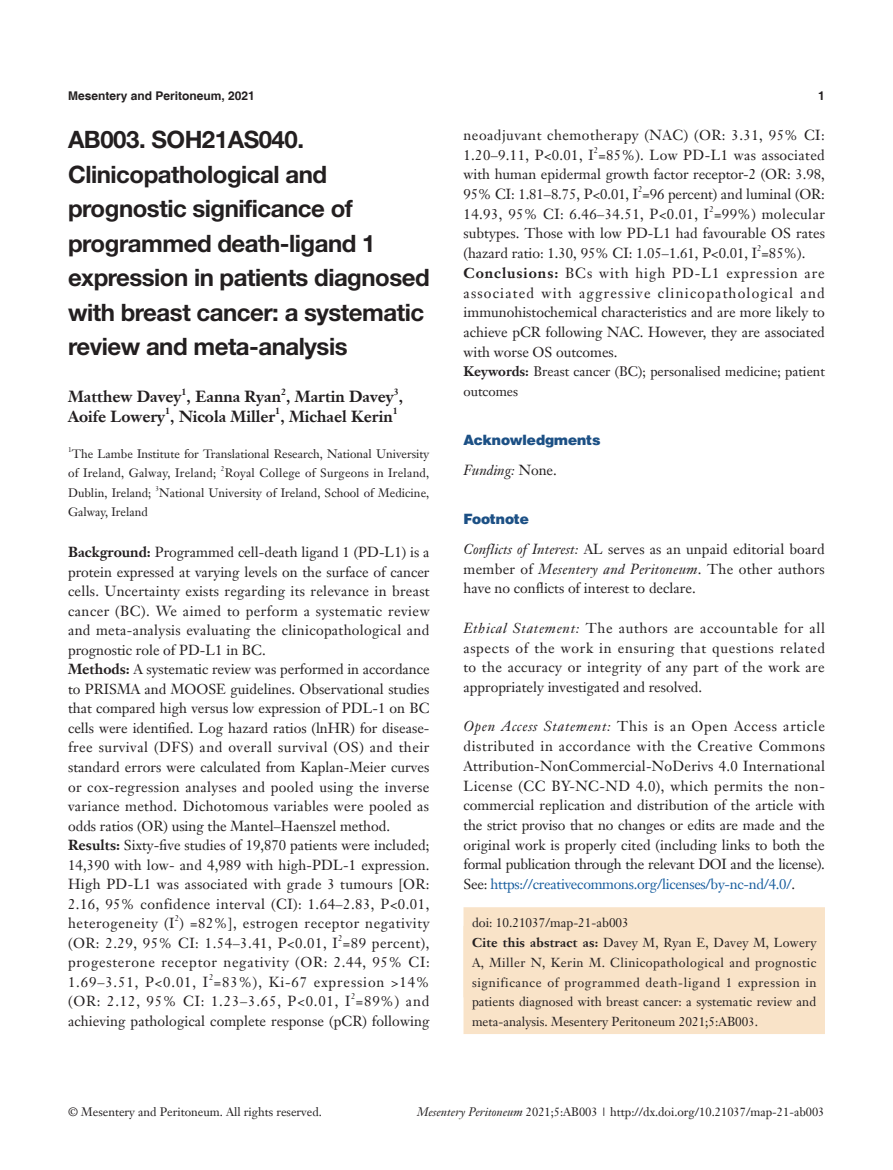
<style>
.page{position:relative;width:893px;height:1170px;background:#fff}
.page>*{position:absolute;margin:0;border:0;box-sizing:border-box;transform-origin:0 0}
.t1{font:700 24px/34.5px "Helvetica Neue LT Pro";letter-spacing:-.02em;color:#231f20}
.t2{font:700 15.75px "Janson Text LT";color:#231f20}
.t3{font:14.25px/19.5px "Janson Text LT";letter-spacing:.005em;color:#231f20;text-align:justify}
.t4{font:14.25px/19.6px "Janson Text LT";letter-spacing:.035em;color:#231f20}
.t5{font:14.25px/19.5px "Janson Text LT";letter-spacing:.05em;color:#231f20}
.t6{font:14.25px "Janson Text LT";letter-spacing:.03em;color:#231f20}
.t7{font:14.25px "Janson Text LT";letter-spacing:.06em;color:#231f20}
.t8{font:900 14.25px "Helvetica";color:#1c5085}
.t9{font:italic 14.25px "Janson Text LT";color:#231f20}
.t10{font:13.5px/19.6px "Janson Text LT";color:#231f20}
.t11{font:12.75px/19.6px "Janson Text LT";letter-spacing:.015em;color:#231f20}
.t12{font:12px/19.5px "Janson Text LT";color:#231f20}
.t13{font:12px "Janson Text LT";letter-spacing:.02em;color:#231f20}
.t14{font:700 12px "Helvetica";color:#231f20}
.t15{font:700 9.15px "Janson Text LT";color:#231f20}
.t16{font:8.25px "Janson Text LT";color:#231f20}
.t17{font:7.05px "Janson Text LT";color:#231f20}
.s1{font-weight:700}
.s2{font-style:normal}
.s3{font-style:italic}
.s4{color:#175d9e}
.s5{font-size:12px}
</style>
<div class="page">
<div style="left:463px;top:907px;width:362px;height:90px;background:#f9e3c8"></div>
<div style="left:463px;top:925px;width:362px;height:108px;background:#f9e3c8"></div>
<p class="t14" style="left:68px;top:88px;width:188px">Mesentery and Peritoneum, 2021</p>
<p class="t14" style="left:818px;top:88px;width:8px">1</p>
<h1 class="t1" style="left:68px;top:122px;width:363px">AB003. SOH21AS040.<br>Clinicopathological and prognostic significance of programmed death-ligand 1 expression in patients diagnosed with breast cancer: a systematic review and meta-analysis</h1>
<p class="t2" style="left:68px;top:386px;width:337px">Matthew Davey , Eanna Ryan , Martin Davey ,</p>
<p class="t15" style="left:181px;top:385px;width:7px">1</p>
<p class="t15" style="left:281px;top:385px;width:7px">2</p>
<p class="t15" style="left:394px;top:385px;width:7px">3</p>
<p class="t2" style="left:68px;top:406px;width:326px">Aoife Lowery , Nicola Miller , Michael Kerin</p>
<p class="t15" style="left:165px;top:405px;width:7px">1</p>
<p class="t15" style="left:275px;top:405px;width:7px">1</p>
<p class="t15" style="left:393px;top:405px;width:7px">1</p>
<p class="t17" style="left:68px;top:445px;width:5px">1</p>
<p class="t12" style="left:68px;top:443px;width:363px;text-indent:4px">The Lambe Institute for Translational Research, National University of Ireland, Galway, Ireland;</p>
<p class="t17" style="left:221px;top:464px;width:5px">2</p>
<p class="t13" style="left:225px;top:465px;width:206px">Royal College of Surgeons in Ireland,</p>
<p class="t12" style="left:68px;top:482px;width:85px">Dublin, Ireland;</p>
<p class="t17" style="left:156px;top:484px;width:5px">3</p>
<p class="t12" style="left:159px;top:482px;width:272px">National University of Ireland, School of Medicine,</p>
<p class="t12" style="left:68px;top:502px;width:81px">Galway, Ireland</p>
<p class="t3" style="left:68px;top:542px;width:363px;text-align:left"><span class="s1">Background:</span> Programmed cell-death ligand 1 (PD-L1) is a protein expressed at varying levels on the surface of cancer cells. Uncertainty exists regarding its relevance in breast cancer (BC). We aimed to perform a systematic review and meta-analysis evaluating the clinicopathological and prognostic role of PD-L1 in BC.<br><span class="s1">Methods:</span> A systematic review was performed in accordance to PRISMA and MOOSE guidelines. Observational studies that compared high versus low expression of PDL-1 on BC cells were identified. Log hazard ratios (lnHR) for disease&shy;free survival (DFS) and overall survival (OS) and their standard errors were calculated from Kaplan-Meier curves or cox-regression analyses and pooled using the inverse variance method. Dichotomous variables were pooled as odds ratios (OR) using the Mantel–Haenszel method.<br><span class="s1">Results:</span> Sixty-five studies of 19,870 patients were included; 14,390 with low- and 4,989 with high-PDL-1 expression.<br>High PD-L1 was associated with grade 3 tumours [OR:<br>2.16, 95% confidence interval (CI): 1.64–2.83, P&lt;0.01, heterogeneity (I ) =82%], estrogen receptor negativity</p>
<p class="t16" style="left:175px;top:913px;width:6px">2</p>
<p class="t4" style="left:68px;top:932px;width:363px">(OR: 2.29, 95% CI: 1.54–3.41, P&lt;0.01, I =89 percent),</p>
<p class="t16" style="left:338px;top:932px;width:6px">2</p>
<p class="t5" style="left:68px;top:952px;width:363px">progesterone receptor negativity (OR: 2.44, 95% CI:<br>1.69–3.51, P&lt;0.01, I =83%), Ki-67 expression &gt;14%</p>
<p class="t16" style="left:209px;top:971px;width:6px">2</p>
<p class="t7" style="left:68px;top:992px;width:363px">(OR: 2.12, 95% CI: 1.23–3.65, P&lt;0.01, I =89%) and</p>
<p class="t16" style="left:351px;top:991px;width:6px">2</p>
<p class="t3" style="left:68px;top:1010px;width:363px">achieving pathological complete response (pCR) following</p>
<p class="t4" style="left:463px;top:125px;width:363px">neoadjuvant chemotherapy (NAC) (OR: 3.31, 95% CI:<br>1.20–9.11, P&lt;0.01, I =85%). Low PD-L1 was associated</p>
<p class="t16" style="left:594px;top:145px;width:6px">2</p>
<p class="t3" style="left:463px;top:164px;width:363px">with human epidermal growth factor receptor-2 (OR: 3.98,<br>95% CI: 1.81–8.75, P&lt;0.01, I =96 percent) and luminal (OR:</p>
<p class="t16" style="left:638px;top:184px;width:6px">2</p>
<p class="t6" style="left:463px;top:205px;width:363px">14.93, 95% CI: 6.46–34.51, P&lt;0.01, I =99%) molecular</p>
<p class="t16" style="left:709px;top:204px;width:6px">2</p>
<p class="t3" style="left:463px;top:223px;width:363px">subtypes. Those with low PD-L1 had favourable OS rates (hazard ratio: 1.30, 95% CI: 1.05–1.61, P&lt;0.01, I =85%).</p>
<p class="t16" style="left:757px;top:243px;width:6px">2</p>
<p class="t3" style="left:463px;top:263px;width:363px"><span class="s1">Conclusions:</span> BCs with high PD-L1 expression are associated with aggressive clinicopathological and immunohistochemical characteristics and are more likely to achieve pCR following NAC. However, they are associated with worse OS outcomes.</p>
<p class="t10" style="left:463px;top:361px;width:363px"><span class="s1">Keywords:</span> Breast cancer (BC); personalised medicine; patient outcomes</p>
<p class="t8" style="left:463px;top:431px;width:139px">Acknowledgments</p>
<p class="t9" style="left:463px;top:461px;width:95px">Funding: <span class="s2">None.</span></p>
<p class="t8" style="left:463px;top:510px;width:67px">Footnote</p>
<p class="t3" style="left:463px;top:539px;width:363px"><span class="s3">Conflicts of Interest:</span> AL serves as an unpaid editorial board member of <span class="s3">Mesentery and Peritoneum</span>. The other authors have no conflicts of interest to declare.</p>
<p class="t3" style="left:463px;top:618px;width:363px"><span class="s3">Ethical Statement:</span> The authors are accountable for all aspects of the work in ensuring that questions related to the accuracy or integrity of any part of the work are appropriately investigated and resolved.</p>
<p class="t3" style="left:463px;top:716px;width:363px"><span class="s3">Open Access Statement:</span> This is an Open Access article distributed in accordance with the Creative Commons Attribution-NonCommercial-NoDerivs 4.0 International License (CC BY-NC-ND 4.0), which permits the non&shy;commercial replication and distribution of the article with the strict proviso that no changes or edits are made and the original work is properly cited (including links to both the formal publication through the relevant DOI and the license).<br>See: <span class="s4">https://creativecommons.org/licenses/by-nc-nd/4.0/</span>.</p>
<p class="t11" style="left:472px;top:912px;width:346px">doi: 10.21037/map-21-ab003<br><span class="s1">Cite this abstract as:</span> Davey M, Ryan E, Davey M, Lowery A, Miller N, Kerin M. Clinicopathological and prognostic significance of programmed death-ligand 1 expression in patients diagnosed with breast cancer: a systematic review and meta-analysis. Mesentery Peritoneum 2021;5:AB00<span class="s5">3</span>.</p>
<p class="t12" style="left:68px;top:1102px;width:255px">© Mesentery and Peritoneum. All rights reserved.</p>
<p class="t12" style="left:417px;top:1102px;width:409px"><span class="s3">Mesentery Peritoneum</span> 2021;5:AB003 | http://dx.doi.org/10.21037/map-21-ab003</p>
</div>
